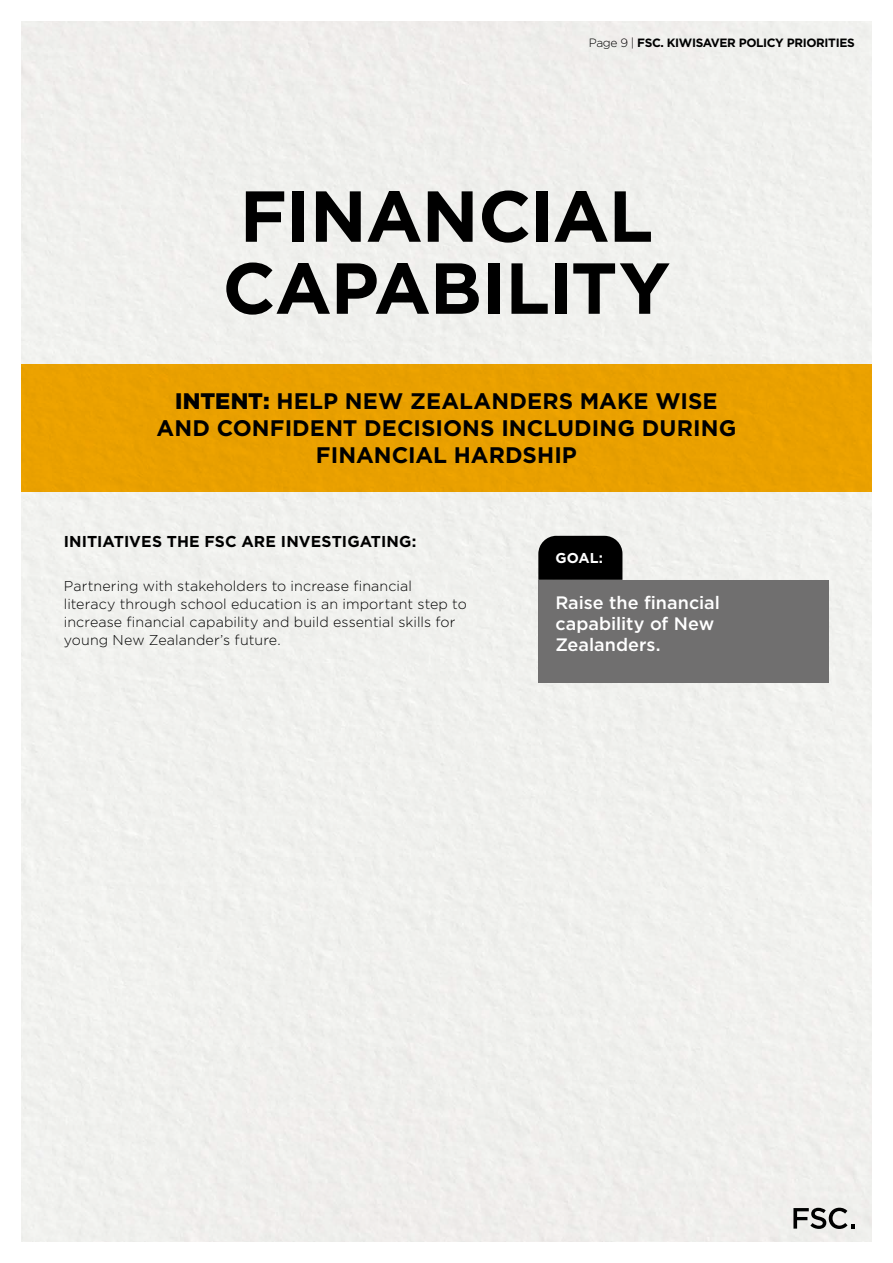
<style>
.page{position:relative;width:893px;height:1263px;background:#fff}
.page>*{position:absolute;margin:0;border:0;box-sizing:border-box;transform-origin:0 0}
.t1{font:700 72px/72px "Gotham";letter-spacing:-.015em;color:#000}
.t2{font:700 22.5px/27px "Gotham";letter-spacing:.005em;color:#000;text-align:center}
.t3{font:500 18px/21px "Gotham";color:#fff}
.t4{font:700 15.75px "Gotham";letter-spacing:.005em;color:#000}
.t5{font:300 14.25px/18px "Gotham";letter-spacing:.005em;color:#000}
.t6{font:700 14.25px "Gotham";color:#fff}
.t7{font:700 12px "Gotham";letter-spacing:-.03em;color:#000}
.s1{font-weight:300}
.s2{font-weight:900}
</style>
<div class="page">
<div style="left:21px;top:21px;width:851px;height:1221px;background:#f0f0ed"></div>
<div style="left:21px;top:365px;width:851px;height:127px;background:#e9a000"></div>
<div style="left:538px;top:580px;width:291px;height:102px;background:#706f6f"></div>
<svg style="left:538px;top:536px;width:84px;height:44px;background:#0a0a0a"></svg>
<svg style="left:793px;top:1208px;width:62px;height:21px"></svg>
<p class="t7" style="left:589px;top:35px;width:267px"><span class="s1">Page 9 |</span> FSC. KIWISAVER POLICY PRIORITIES</p>
<h1 class="t1" style="left:223px;top:178px;width:449px">FINANCIAL<br>CAPABILITY</h1>
<h2 class="t2" style="left:157px;top:387px;width:581px"><span class="s2">INTENT:</span> HELP NEW ZEALANDERS MAKE WISE<br>AND CONFIDENT DECISIONS INCLUDING DURING<br>FINANCIAL HARDSHIP</h2>
<p class="t4" style="left:64px;top:532px;width:354px">INITIATIVES THE FSC ARE INVESTIGATING:</p>
<p class="t5" style="left:64px;top:577px;width:404px">Partnering with stakeholders to increase financial literacy through school education is an important step to increase financial capability and build essential skills for young New Zealander’s future.</p>
<p class="t6" style="left:555px;top:549px;width:49px">GOAL:</p>
<p class="t3" style="left:555px;top:592px;width:166px">Raise the financial capability of New<br>Zealanders.</p>
</div>
